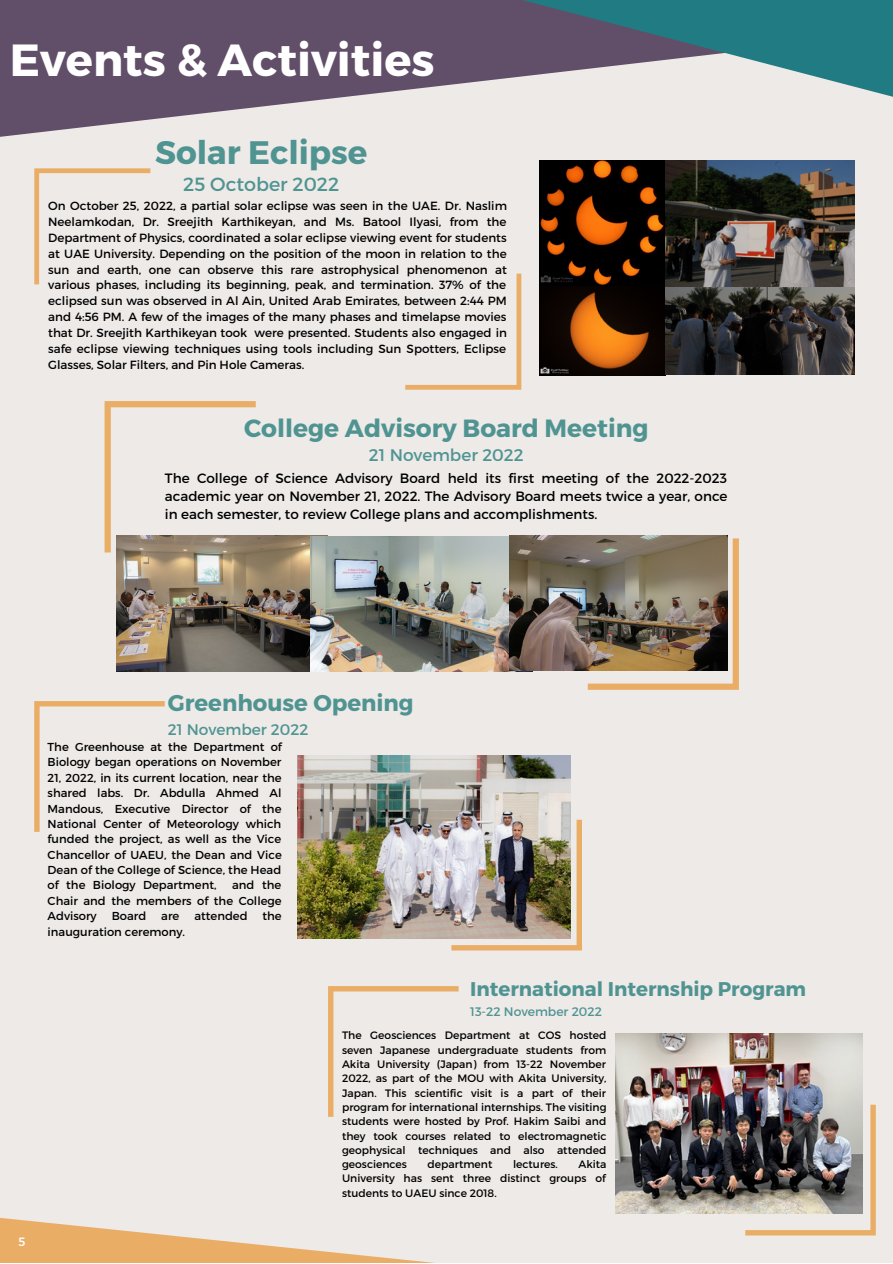
<style>
.page{position:relative;width:893px;height:1264px;background:#fff}
.page>*{position:absolute;margin:0;border:0;box-sizing:border-box;transform-origin:0 0}
.t1{font:700 45px "Montserrat";color:#fff}
.t2{font:700 32.55px "Montserrat";color:#509492}
.t3{font:700 24.9px "Montserrat";color:#509492}
.t4{font:700 22.8px "Montserrat";color:#509492}
.t5{font:700 19.8px "Montserrat";color:#509492}
.t6{font:19.05px "Montserrat";color:#509492}
.t7{font:16.8px "Montserrat";color:#509492}
.t8{font:15.3px "Montserrat";color:#509492}
.t9{font:13.5px/18px "Montserrat";color:#000;text-align:justify}
.t10{font:12.3px "Montserrat";color:#509492}
.t11{font:12px "Montserrat";color:#fff}
.t12{font:11.85px/15.9px "Montserrat";color:#000;text-align:justify}
.t13{font:11.55px/15.5px "Montserrat";color:#000;text-align:justify}
.t14{font:10.8px/14.2px "Montserrat";color:#000;text-align:justify}
</style>
<div class="page">
<div style="left:0;top:0;width:892px;height:1262px;background:#edeae8"></div>
<svg style="left:0;top:0;width:197px;height:137px;background:#6c5b72"></svg>
<svg style="left:197px;top:0;width:695px;height:238px"></svg>
<svg style="left:0;top:1217px;width:425px;height:45px"></svg>
<svg style="left:405px;top:274px;width:116px;height:116px"></svg>
<svg style="left:34px;top:168px;width:116px;height:116px"></svg>
<svg style="left:451px;top:819px;width:131px;height:131px"></svg>
<svg style="left:34px;top:701px;width:131px;height:130px"></svg>
<img style="left:539px;top:161px;width:126px;height:214px">
<img style="left:665px;top:287px;width:189px;height:88px">
<img style="left:665px;top:161px;width:189px;height:126px">
<svg style="left:587px;top:538px;width:151px;height:151px"></svg>
<svg style="left:105px;top:401px;width:151px;height:151px"></svg>
<img style="left:297px;top:755px;width:273px;height:183px">
<svg style="left:745px;top:1104px;width:130px;height:131px"></svg>
<svg style="left:328px;top:986px;width:130px;height:130px"></svg>
<img style="left:615px;top:1033px;width:247px;height:179px">
<img style="left:116px;top:535px;width:212px;height:136px">
<img style="left:310px;top:536px;width:223px;height:135px">
<img style="left:509px;top:535px;width:218px;height:135px">
<h1 class="t1" style="left:10px;top:31px;width:426px">Events &amp; Activities</h1>
<h2 class="t2" style="left:155px;top:131px;width:214px">Solar Eclipse</h2>
<h3 class="t6" style="left:183px;top:172px;width:158px">25 October 2022</h3>
<p class="t12" style="left:48px;top:197px;width:460px">On October 25, 2022, a partial solar eclipse was seen in the UAE. Dr. Naslim Neelamkodan, Dr. Sreejith Karthikeyan, and Ms. Batool Ilyasi, from the Department of Physics, coordinated a solar eclipse viewing event for students at UAE University. Depending on the position of the moon in relation to the sun and earth, one can observe this rare astrophysical phenomenon at various phases, including its beginning, peak, and termination. 37% of the eclipsed sun was observed in Al Ain, United Arab Emirates, between 2:44 PM and 4:56 PM. A few of the images of the many phases and timelapse movies that Dr. Sreejith Karthikeyan took were presented. Students also engaged in safe eclipse viewing techniques using tools including Sun Spotters, Eclipse Glasses, Solar Filters, and Pin Hole Cameras.</p>
<h3 class="t3" style="left:244px;top:412px;width:406px">College Advisory Board Meeting</h3>
<h3 class="t7" style="left:369px;top:444px;width:156px">21 November 2022</h3>
<p class="t9" style="left:165px;top:468px;width:564px">The College of Science Advisory Board held its first meeting of the 2022-2023 academic year on November 21, 2022. The Advisory Board meets twice a year, once in each semester, to review College plans and accomplishments.</p>
<h3 class="t4" style="left:168px;top:688px;width:247px">Greenhouse Opening</h3>
<p class="t8" style="left:168px;top:719px;width:142px">21 November 2022</p>
<p class="t13" style="left:48px;top:738px;width:236px">The Greenhouse at the Department of Biology began operations on November 21, 2022, in its current location, near the shared labs. Dr. Abdulla Ahmed Al Mandous, Executive Director of the National Center of Meteorology which funded the project, as well as the Vice Chancellor of UAEU, the Dean and Vice Dean of the College of Science, the Head of the Biology Department,</p>
<p class="t13" style="left:48px;top:877px;width:235px;text-indent:184px">and the Chair and the members of the College Advisory</p>
<p class="t13" style="left:112px;top:907px;width:36px">Board</p>
<p class="t13" style="left:161px;top:907px;width:20px">are</p>
<p class="t13" style="left:194px;top:907px;width:55px">attended</p>
<p class="t13" style="left:262px;top:907px;width:21px">the</p>
<p class="t13" style="left:48px;top:923px;width:139px">inauguration ceremony.</p>
<p class="t11" style="left:19px;top:1234px;width:8px">5</p>
<h3 class="t5" style="left:470px;top:976px;width:337px">International Internship Program</h3>
<p class="t10" style="left:470px;top:1003px;width:133px">13-22 November 2022</p>
<p class="t14" style="left:342px;top:1027px;width:266px">The Geosciences Department at COS hosted seven Japanese undergraduate students from Akita University (Japan) from 13-22 November 2022, as part of the MOU with Akita University, Japan. This scientific visit is a part of their program for international internships. The visiting students were hosted by Prof. Hakim Saibi and they took courses related to electromagnetic geophysical techniques and also attended geosciences</p>
<p class="t14" style="left:342px;top:1156px;width:266px;text-indent:236px">Akita University has sent three distinct groups of students to UAEU since 2018.</p>
<p class="t14" style="left:427px;top:1156px;width:66px">department</p>
<p class="t14" style="left:513px;top:1156px;width:46px">lectures.</p>
</div>
